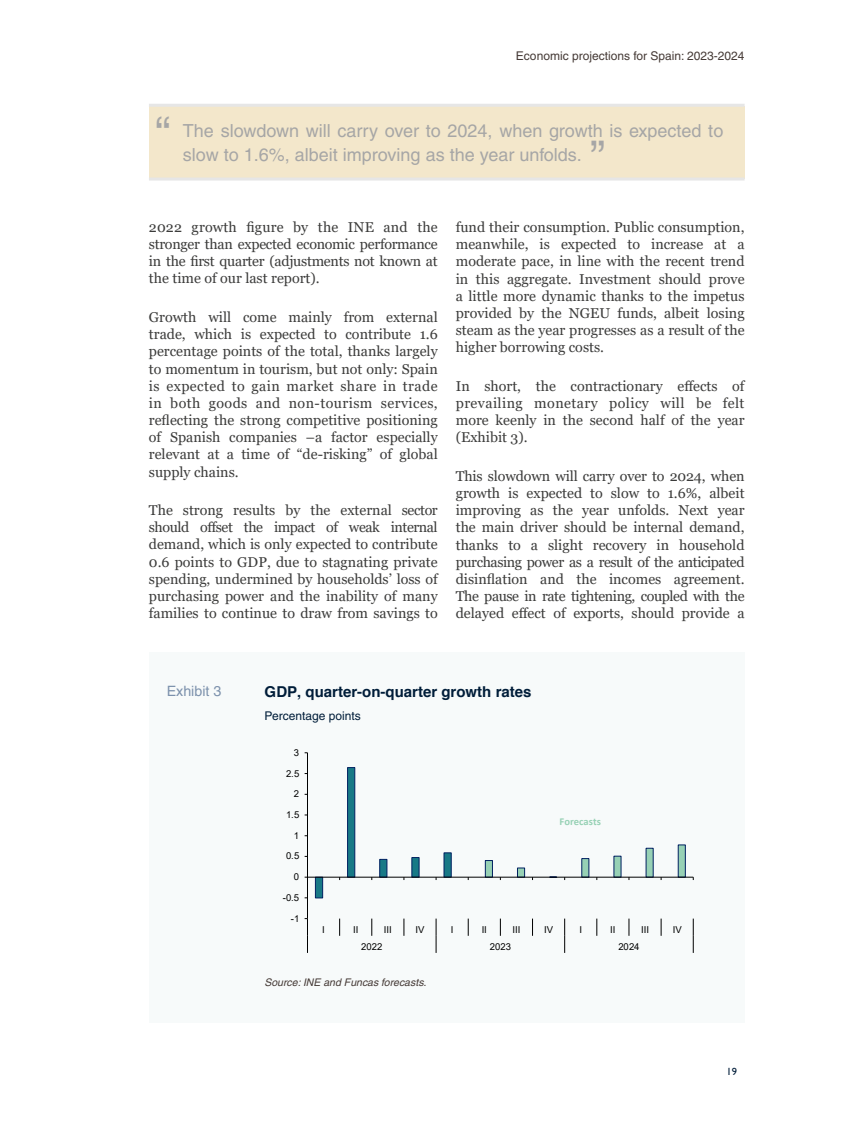
<style>
.page{position:relative;width:851px;height:1127px;background:#fff}
.page>*{position:absolute;margin:0;border:0;box-sizing:border-box;transform-origin:0 0}
.t1{font:45px "Helvetica";color:#a6a6a6}
.t2{font:18px/24px "Helvetica";color:#a6a6a6}
.t3{font:700 15px "Helvetica";color:#001d39}
.t4{font:14.25px/17.2px "Georgia";color:#3c3c3b;text-align:justify}
.t5{font:14.25px "Helvetica";color:#7c91ac}
.t6{font:12px "Helvetica";color:#453a36}
.t7{font:12px "Helvetica";color:#001d39}
.t8{font:italic 10.5px "Helvetica";color:#453a36}
.t9{font:700 10.5px "Calibri";color:#97d1b5}
.t10{font:500 10.5px "Gill Sans MT Std";color:#001d39}
.t11{font:9.45px "Arial";color:#000}
</style>
<div class="page">
<div style="left:149px;top:106px;width:595px;height:73px;background:#f3e7cb"></div>
<hr style="left:149px;top:104px;width:595px;height:3px;background:#e6e6e6">
<hr style="left:149px;top:177px;width:595px;height:3px;background:#e6e6e6">
<div style="left:149px;top:652px;width:595px;height:371px;background:#f7fafa"></div>
<hr style="left:307px;top:753px;width:1px;height:165px;background:#000">
<hr style="left:307px;top:877px;width:386px;height:1px;background:#000">
<svg style="left:339px;top:918px;width:1px;height:18px"></svg>
<svg style="left:371px;top:918px;width:1px;height:18px"></svg>
<svg style="left:403px;top:918px;width:1px;height:18px"></svg>
<svg style="left:314px;top:767px;width:138px;height:131px"></svg>
<svg style="left:467px;top:918px;width:1px;height:18px"></svg>
<svg style="left:500px;top:918px;width:1px;height:18px"></svg>
<svg style="left:532px;top:918px;width:1px;height:18px"></svg>
<svg style="left:596px;top:918px;width:1px;height:18px"></svg>
<svg style="left:628px;top:918px;width:1px;height:18px"></svg>
<svg style="left:484px;top:844px;width:202px;height:36px"></svg>
<svg style="left:660px;top:918px;width:1px;height:18px"></svg>
<svg style="left:304px;top:918px;width:4px;height:35px"></svg>
<svg style="left:435px;top:918px;width:1px;height:35px"></svg>
<svg style="left:564px;top:918px;width:1px;height:35px"></svg>
<svg style="left:692px;top:918px;width:1px;height:35px"></svg>
<p class="t6" style="left:516px;top:49px;width:230px">Economic projections for Spain: 2023-2024</p>
<h1 class="t1" style="left:155px;top:107px;width:16px">“</h1>
<p class="t2" style="left:183px;top:118px;width:542px">The slowdown will carry over to 2024, when growth is expected to slow to 1.6%, albeit improving as the year unfolds.</p>
<h1 class="t1" style="left:590px;top:131px;width:16px">”</h1>
<p class="t4" style="left:149px;top:219px;width:290px">2022 growth figure by the INE and the stronger than expected economic performance in the first quarter (adjustments not known at the time of our last report).</p>
<p class="t4" style="left:149px;top:309px;width:290px">Growth will come mainly from external trade, which is expected to contribute 1.6 percentage points of the total, thanks largely to momentum in tourism, but not only: Spain is expected to gain market share in trade in both goods and non-tourism services, reflecting the strong competitive positioning of Spanish companies –a factor especially relevant at a time of “de-risking” of global supply chains.</p>
<p class="t4" style="left:149px;top:502px;width:290px">The strong results by the external sector should offset the impact of weak internal demand, which is only expected to contribute 0.6 points to GDP, due to stagnating private spending, undermined by households’ loss of purchasing power and the inability of many families to continue to draw from savings to</p>
<p class="t4" style="left:455px;top:219px;width:290px">fund their consumption. Public consumption, meanwhile, is expected to increase at a moderate pace, in line with the recent trend in this aggregate. Investment should prove a little more dynamic thanks to the impetus provided by the NGEU funds, albeit losing steam as the year progresses as a result of the higher borrowing costs.</p>
<p class="t4" style="left:455px;top:377px;width:290px">In short, the contractionary effects of prevailing monetary policy will be felt more keenly in the second half of the year (Exhibit 3).</p>
<p class="t4" style="left:455px;top:467px;width:290px">This slowdown will carry over to 2024, when growth is expected to slow to 1.6%, albeit improving as the year unfolds. Next year the main driver should be internal demand, thanks to a slight recovery in household purchasing power as a result of the anticipated disinflation and the incomes agreement.<br>The pause in rate tightening, coupled with the delayed effect of exports, should provide a</p>
<p class="t5" style="left:167px;top:683px;width:56px">Exhibit 3</p>
<p class="t3" style="left:264px;top:682px;width:268px">GDP, quarter-on-quarter growth rates</p>
<p class="t7" style="left:264px;top:709px;width:98px">Percentage points</p>
<p class="t11" style="left:294px;top:746px;width:7px">3</p>
<p class="t11" style="left:286px;top:767px;width:15px">2.5</p>
<p class="t11" style="left:294px;top:787px;width:7px">2</p>
<p class="t11" style="left:286px;top:808px;width:15px">1.5</p>
<p class="t11" style="left:294px;top:829px;width:7px">1</p>
<p class="t11" style="left:286px;top:849px;width:15px">0.5</p>
<p class="t11" style="left:294px;top:870px;width:7px">0</p>
<p class="t11" style="left:283px;top:891px;width:18px">-0.5</p>
<p class="t11" style="left:291px;top:912px;width:10px">-1</p>
<p class="t9" style="left:559px;top:814px;width:43px">Forecasts</p>
<p class="t11" style="left:322px;top:923px;width:4px">I</p>
<p class="t11" style="left:353px;top:923px;width:7px">II</p>
<p class="t11" style="left:384px;top:923px;width:9px">III</p>
<p class="t11" style="left:415px;top:923px;width:10px">IV</p>
<p class="t11" style="left:451px;top:923px;width:4px">I</p>
<p class="t11" style="left:481px;top:923px;width:7px">II</p>
<p class="t11" style="left:512px;top:923px;width:9px">III</p>
<p class="t11" style="left:544px;top:923px;width:10px">IV</p>
<p class="t11" style="left:579px;top:923px;width:4px">I</p>
<p class="t11" style="left:610px;top:923px;width:7px">II</p>
<p class="t11" style="left:641px;top:923px;width:9px">III</p>
<p class="t11" style="left:672px;top:923px;width:10px">IV</p>
<p class="t11" style="left:361px;top:940px;width:23px">2022</p>
<p class="t11" style="left:489px;top:940px;width:23px">2023</p>
<p class="t11" style="left:618px;top:940px;width:23px">2024</p>
<p class="t8" style="left:264px;top:976px;width:163px">Source: INE and Funcas forecasts.</p>
<p class="t10" style="left:726px;top:1065px;width:12px">19</p>
</div>
